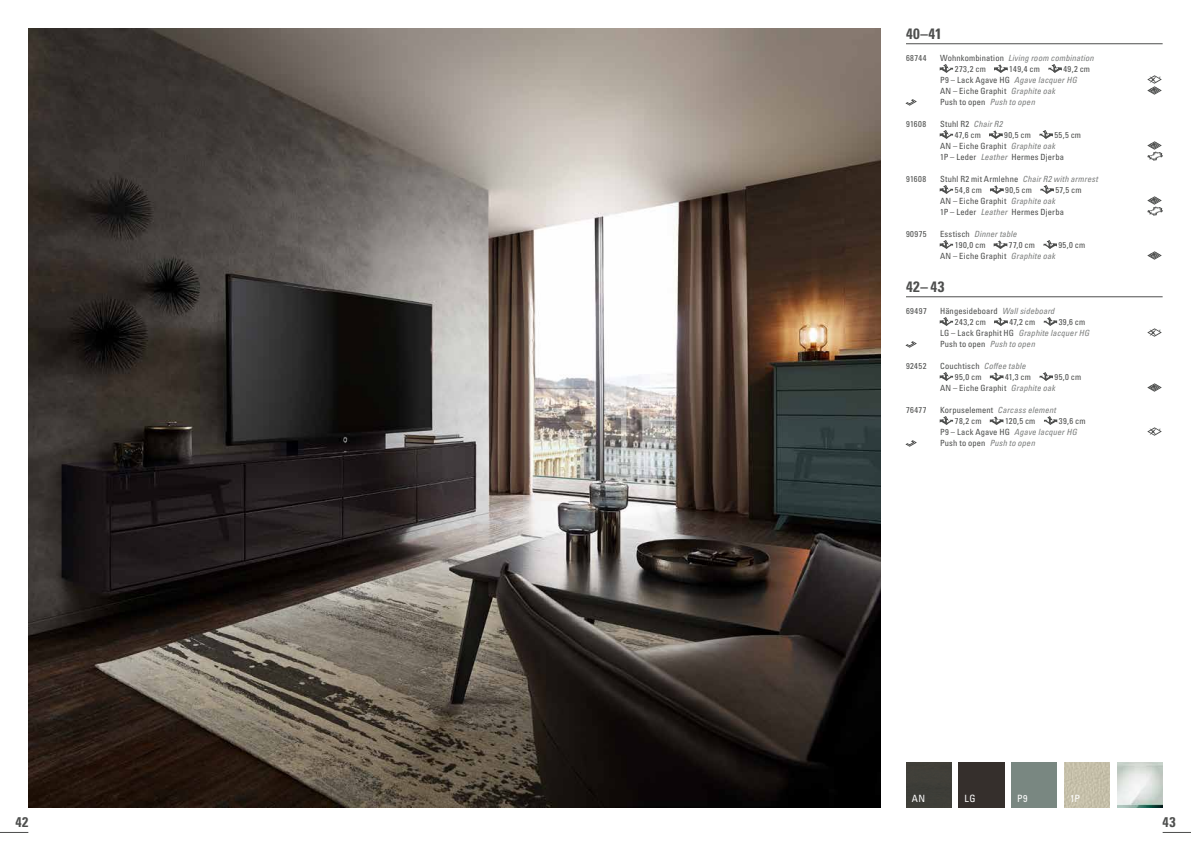
<style>
.page{position:relative;width:1191px;height:842px;background:#fff}
.page>*{position:absolute;margin:0;border:0;box-sizing:border-box;transform-origin:0 0}
.t1{font:700 condensed 15px "Univers LT Pro";letter-spacing:.035em;color:#4d4e4d}
.t2{font:700 condensed 14px "Univers LT Pro";color:#4d4e4d}
.t3{font:condensed 10px "Univers LT Pro";letter-spacing:.045em;color:#fff}
.t4{font:condensed 8.5px/11px "Univers LT Pro";letter-spacing:.015em;color:#4d4e4d}
.s1{font-style:italic;color:#7d7f7e}
</style>
<div class="page">
<svg style="left:1162px;top:832px;width:29px;height:1px"></svg>
<svg style="left:0;top:832px;width:28px;height:1px"></svg>
<img style="left:29px;top:29px;width:851px;height:778px">
<hr style="left:906px;top:44px;width:256px;height:1px;background:#4d4e4d">
<hr style="left:906px;top:297px;width:256px;height:1px;background:#4d4e4d">
<svg style="left:940px;top:64px;width:13px;height:9px"></svg>
<svg style="left:994px;top:64px;width:13px;height:9px"></svg>
<svg style="left:1048px;top:64px;width:13px;height:9px"></svg>
<svg style="left:1147px;top:75px;width:14px;height:20px"></svg>
<svg style="left:905px;top:99px;width:11px;height:7px"></svg>
<svg style="left:940px;top:130px;width:13px;height:9px"></svg>
<svg style="left:989px;top:130px;width:13px;height:9px"></svg>
<svg style="left:1039px;top:130px;width:13px;height:9px"></svg>
<svg style="left:1147px;top:141px;width:16px;height:20px"></svg>
<svg style="left:940px;top:185px;width:13px;height:9px"></svg>
<svg style="left:990px;top:185px;width:13px;height:9px"></svg>
<svg style="left:1040px;top:185px;width:13px;height:9px"></svg>
<svg style="left:1147px;top:196px;width:16px;height:20px"></svg>
<svg style="left:940px;top:240px;width:13px;height:9px"></svg>
<svg style="left:993px;top:240px;width:14px;height:9px"></svg>
<svg style="left:1043px;top:240px;width:13px;height:9px"></svg>
<svg style="left:1147px;top:251px;width:14px;height:9px"></svg>
<svg style="left:940px;top:317px;width:13px;height:9px"></svg>
<svg style="left:994px;top:317px;width:13px;height:9px"></svg>
<svg style="left:1043px;top:317px;width:14px;height:9px"></svg>
<svg style="left:1147px;top:328px;width:14px;height:9px"></svg>
<svg style="left:905px;top:341px;width:11px;height:7px"></svg>
<svg style="left:940px;top:372px;width:13px;height:9px"></svg>
<svg style="left:990px;top:372px;width:13px;height:9px"></svg>
<svg style="left:1039px;top:372px;width:14px;height:9px"></svg>
<svg style="left:1147px;top:383px;width:14px;height:9px"></svg>
<svg style="left:940px;top:416px;width:13px;height:9px"></svg>
<svg style="left:990px;top:416px;width:13px;height:9px"></svg>
<svg style="left:1044px;top:416px;width:13px;height:9px"></svg>
<svg style="left:1147px;top:427px;width:14px;height:9px"></svg>
<svg style="left:905px;top:440px;width:11px;height:7px"></svg>
<div style="left:906px;top:763px;width:45px;height:45px;background:#3f3e38"></div>
<div style="left:958px;top:763px;width:46px;height:45px;background:#352f2c"></div>
<img style="left:1064px;top:763px;width:45px;height:45px">
<img style="left:1117px;top:763px;width:46px;height:45px">
<h1 class="t1" style="left:906px;top:25px;width:37px">40–41</h1>
<p class="t4" style="left:906px;top:53px;width:22px">68744</p>
<p class="t4" style="left:955px;top:53px;width:140px;text-indent:-15px">Wohnkombination <span class="s1">Living room combination<br></span>273,2 cm</p>
<p class="t4" style="left:940px;top:64px;width:152px;text-indent:123px">49,2 cm<br>P9 – Lack Agave HG <span class="s1">Agave lacquer HG<br></span>AN – Eiche Graphit <span class="s1">Graphite oak<br></span>Push to open <span class="s1">Push to open</span></p>
<p class="t4" style="left:1009px;top:64px;width:32px">149,4 cm</p>
<p class="t4" style="left:906px;top:119px;width:22px">91608</p>
<p class="t4" style="left:955px;top:119px;width:49px;text-indent:-15px">Stuhl R2 <span class="s1">Chair R2<br></span>47,6 cm</p>
<p class="t4" style="left:1004px;top:130px;width:28px">90,5 cm</p>
<p class="t4" style="left:940px;top:130px;width:143px;text-indent:114px">55,5 cm<br>AN – Eiche Graphit <span class="s1">Graphite oak<br></span>1P – Leder <span class="s1">Leather</span> Hermes Djerba</p>
<p class="t4" style="left:906px;top:174px;width:22px">91608</p>
<p class="t4" style="left:955px;top:174px;width:144px;text-indent:-15px">Stuhl R2 mit Armlehne <span class="s1">Chair R2 with armrest<br></span>54,8 cm</p>
<p class="t4" style="left:1005px;top:185px;width:28px">90,5 cm</p>
<p class="t4" style="left:1055px;top:185px;width:28px">57,5 cm</p>
<p class="t4" style="left:940px;top:196px;width:125px">AN – Eiche Graphit <span class="s1">Graphite oak<br></span>1P – Leder <span class="s1">Leather</span> Hermes Djerba</p>
<p class="t4" style="left:906px;top:229px;width:22px">90975</p>
<p class="t4" style="left:955px;top:229px;width:63px;text-indent:-15px">Esstisch <span class="s1">Dinner table<br></span>190,0 cm</p>
<p class="t4" style="left:1009px;top:240px;width:28px">77,0 cm</p>
<p class="t4" style="left:1058px;top:240px;width:28px">95,0 cm</p>
<p class="t4" style="left:940px;top:251px;width:117px">AN – Eiche Graphit <span class="s1">Graphite oak</span></p>
<h1 class="t1" style="left:906px;top:278px;width:40px">42– 43</h1>
<p class="t4" style="left:906px;top:306px;width:22px">69497</p>
<p class="t4" style="left:955px;top:306px;width:101px;text-indent:-15px">Hängesideboard <span class="s1">Wall sideboard<br></span>243,2 cm</p>
<p class="t4" style="left:940px;top:317px;width:151px;text-indent:119px">39,6 cm<br>LG – Lack Graphit HG <span class="s1">Graphite lacquer HG<br></span>Push to open <span class="s1">Push to open</span></p>
<p class="t4" style="left:1009px;top:317px;width:27px">47,2 cm</p>
<p class="t4" style="left:906px;top:361px;width:22px">92452</p>
<p class="t4" style="left:955px;top:361px;width:72px;text-indent:-15px">Couchtisch <span class="s1">Coffee table<br></span>95,0 cm</p>
<p class="t4" style="left:940px;top:372px;width:143px;text-indent:114px">95,0 cm<br>AN – Eiche Graphit <span class="s1">Graphite oak</span></p>
<p class="t4" style="left:1005px;top:372px;width:28px">41,3 cm</p>
<p class="t4" style="left:906px;top:405px;width:22px">76477</p>
<p class="t4" style="left:955px;top:405px;width:102px;text-indent:-15px">Korpuselement <span class="s1">Carcass element<br></span>78,2 cm</p>
<p class="t4" style="left:1005px;top:416px;width:32px">120,5 cm</p>
<p class="t4" style="left:940px;top:416px;width:147px;text-indent:119px">39,6 cm<br>P9 – Lack Agave HG <span class="s1">Agave lacquer HG<br></span>Push to open <span class="s1">Push to open</span></p>
<p class="t3" style="left:912px;top:792px;width:15px">AN</p>
<p class="t3" style="left:964px;top:792px;width:12px">LG</p>
<p class="t3" style="left:1017px;top:792px;width:12px">P9</p>
<p class="t3" style="left:1070px;top:792px;width:11px">1P</p>
<h2 class="t2" style="left:15px;top:813px;width:15px">42</h2>
<h2 class="t2" style="left:1162px;top:813px;width:15px">43</h2>
</div>
